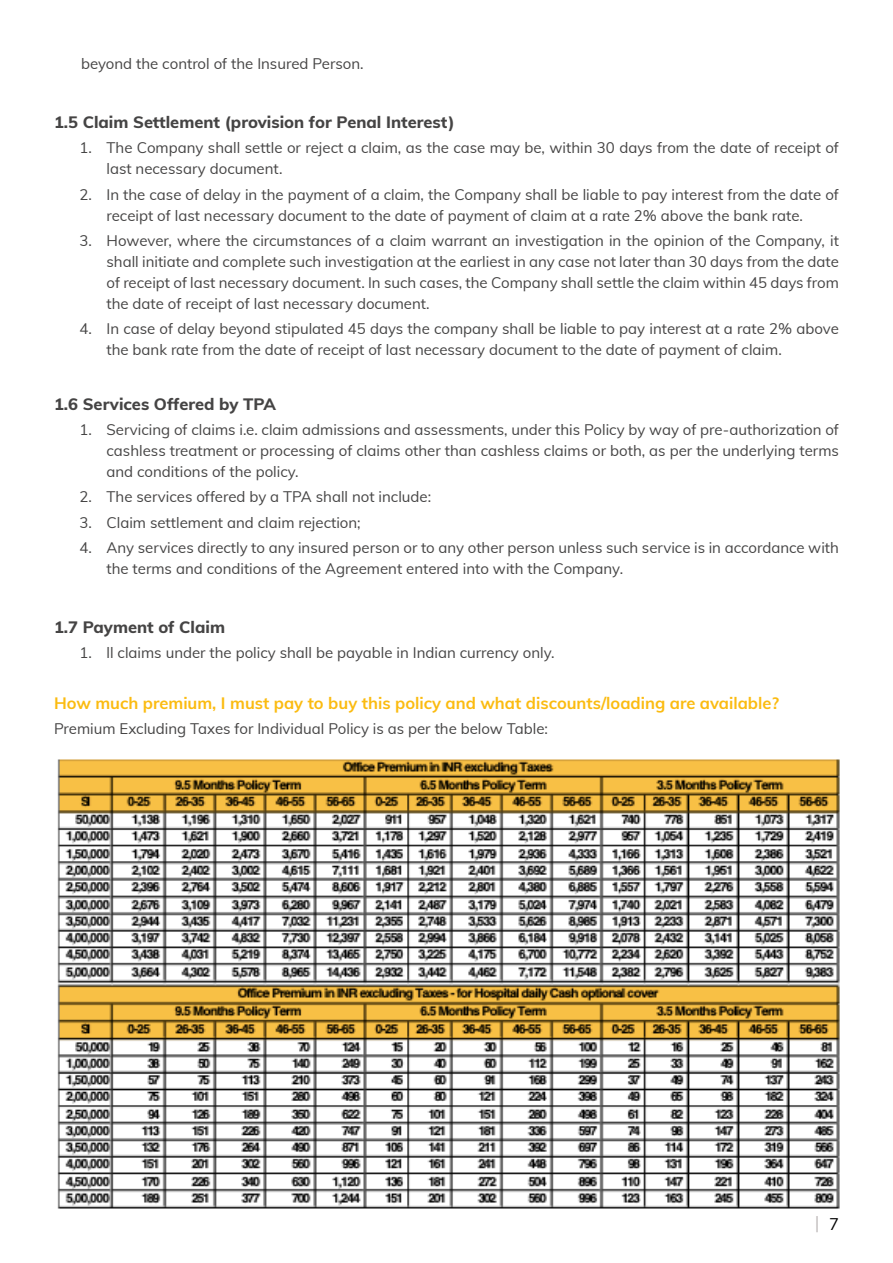
<style>
.page{position:relative;width:893px;height:1263px;background:#fff}
.page>*{position:absolute;margin:0;border:0;box-sizing:border-box;transform-origin:0 0}
.t1{font:18px "Muli";color:#c2bebe}
.t2{font:800 16.5px "Muli";color:#454444}
.t3{font:700 16.5px "Muli";color:#fbbb10}
.t4{font:15px/21px "Muli";color:#454444}
.s1{font-size:16.5px;color:#000}
</style>
<div class="page">
<img style="left:57px;top:759px;width:783px;height:450px">
<p class="t4" style="left:81px;top:52px;width:284px">beyond the control of the Insured Person.</p>
<p class="t2" style="left:54px;top:110px;width:402px">1.5 Claim Settlement (provision for Penal Interest)</p>
<p class="t4" style="left:107px;top:137px;width:734px;text-indent:-27px">1. The Company shall settle or reject a claim, as the case may be, within 30 days from the date of receipt of last necessary document.</p>
<p class="t4" style="left:80px;top:183px;width:761px;text-align:center">2. In the case of delay in the payment of a claim, the Company shall be liable to pay interest from the date of receipt of last necessary document to the date of payment of claim at a rate 2% above the bank rate.</p>
<p class="t4" style="left:107px;top:229px;width:734px;text-align:justify;text-indent:-27px">3. However, where the circumstances of a claim warrant an investigation in the opinion of the Company, it shall initiate and complete such investigation at the earliest in any case not later than 30 days from the date of receipt of last necessary document. In such cases, the Company shall settle the claim within 45 days from the date of receipt of last necessary document.</p>
<p class="t4" style="left:107px;top:317px;width:734px;text-indent:-27px">4. In case of delay beyond stipulated 45 days the company shall be liable to pay interest at a rate 2% above the bank rate from the date of receipt of last necessary document to the date of payment of claim.</p>
<p class="t2" style="left:54px;top:392px;width:223px">1.6 Services Offered by TPA</p>
<p class="t4" style="left:107px;top:418px;width:734px;text-align:justify;text-indent:-27px">1. Servicing of claims i.e. claim admissions and assessments, under this Policy by way of pre-authorization of cashless treatment or processing of claims other than cashless claims or both, as per the underlying terms and conditions of the policy.</p>
<p class="t4" style="left:80px;top:486px;width:353px">2. The services offered by a TPA shall not include:</p>
<p class="t4" style="left:80px;top:511px;width:283px">3. Claim settlement and claim rejection;</p>
<p class="t4" style="left:107px;top:536px;width:734px;text-indent:-27px">4. Any services directly to any insured person or to any other person unless such service is in accordance with the terms and conditions of the Agreement entered into with the Company.</p>
<p class="t2" style="left:54px;top:615px;width:173px">1.7 Payment of Claim</p>
<p class="t4" style="left:80px;top:642px;width:477px">1. ll claims under the policy shall be payable in Indian currency only.</p>
<p class="t3" style="left:54px;top:691px;width:726px">How much premium, I must pay to buy this policy and what discounts/loading are available?</p>
<p class="t4" style="left:54px;top:717px;width:495px">Premium Excluding Taxes for Individual Policy is as per the below Table:</p>
<p class="t1" style="left:815px;top:1209px;width:26px">| <span class="s1">7</span></p>
</div>
